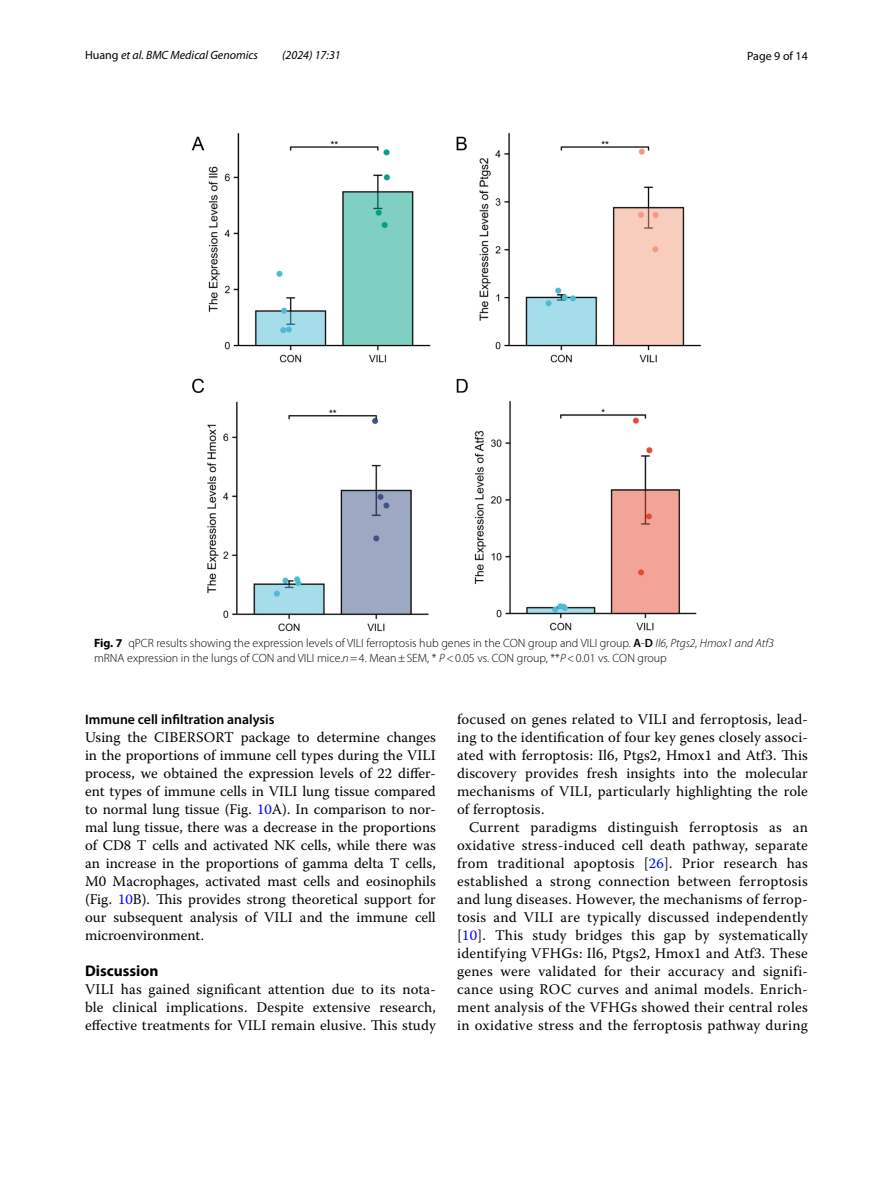
<style>
.page{position:relative;width:893px;height:1187px;background:#fff}
.page>*{position:absolute;margin:0;border:0;box-sizing:border-box;transform-origin:0 0}
.t1{font:700 15.45px "Myriad Pro";color:#000}
.t2{font:14.7px/18px "Warnock Pro";letter-spacing:.01em;color:#000;text-align:justify}
.t3{font:600 13.8px "Myriad Pro";color:#000}
.t4{font:300 12px/15px "Myriad Pro";color:#000}
.t5{font:italic 12px "Myriad Pro";color:#000}
.t6{font:12px "Myriad Pro";color:#000}
.s1{font-style:normal}
.s2{font-weight:700}
.s3{font-weight:600}
.s4{font-style:italic}
.s5{color:#00f}
</style>
<div class="page">
<img style="left:191px;top:133px;width:510px;height:498px">
<p class="t5" style="left:85px;top:48px;width:175px"><span class="s1">Huang</span> et al. BMC Medical Genomics</p>
<p class="t5" style="left:282px;top:48px;width:60px">(2024) 17:31</p>
<p class="t6" style="left:747px;top:48px;width:62px">Page 9 of 14</p>
<p class="t4" style="left:94px;top:635px;width:681px"><span class="s2">Fig. 7</span> qPCR results showing the expression levels of VILI ferroptosis hub genes in the CON group and VILI group. <span class="s3">A</span>-<span class="s3">D</span> <span class="s4">Il6, Ptgs2, Hmox1 and Atf3 </span>mRNA expression in the lungs of CON and VILI mice.<span class="s4">n</span>=4. Mean±SEM, * <span class="s4">P</span>&lt;0.05 vs. CON group, **<span class="s4">P</span>&lt;0.01 vs. CON group</p>
<p class="t3" style="left:85px;top:710px;width:191px">Immune cell infiltration analysis</p>
<p class="t2" style="left:85px;top:727px;width:352px">Using the CIBERSORT package to determine changes in the proportions of immune cell types during the VILI process, we obtained the expression levels of 22 differ&shy;ent types of immune cells in VILI lung tissue compared to normal lung tissue (Fig. <span class="s5">10</span>A). In comparison to nor&shy;mal lung tissue, there was a decrease in the proportions of CD8 T cells and activated NK cells, while there was an increase in the proportions of gamma delta T cells, M0 Macrophages, activated mast cells and eosinophils (Fig. <span class="s5">10</span>B). This provides strong theoretical support for our subsequent analysis of VILI and the immune cell microenvironment.</p>
<p class="t1" style="left:85px;top:960px;width:75px">Discussion</p>
<p class="t2" style="left:85px;top:979px;width:352px">VILI has gained significant attention due to its nota&shy;ble clinical implications. Despite extensive research, effective treatments for VILI remain elusive. This study</p>
<p class="t2" style="left:457px;top:710px;width:352px">focused on genes related to VILI and ferroptosis, lead&shy;ing to the identification of four key genes closely associ&shy;ated with ferroptosis: Il6, Ptgs2, Hmox1 and Atf3. This discovery provides fresh insights into the molecular mechanisms of VILI, particularly highlighting the role of ferroptosis.</p>
<p class="t2" style="left:457px;top:818px;width:352px;text-indent:12px">Current paradigms distinguish ferroptosis as an oxidative stress-induced cell death pathway, separate from traditional apoptosis [<span class="s5">26</span>]. Prior research has established a strong connection between ferroptosis and lung diseases. However, the mechanisms of ferrop&shy;tosis and VILI are typically discussed independently [<span class="s5">10</span>]. This study bridges this gap by systematically identifying VFHGs: Il6, Ptgs2, Hmox1 and Atf3. These genes were validated for their accuracy and signifi&shy;cance using ROC curves and animal models. Enrich&shy;ment analysis of the VFHGs showed their central roles in oxidative stress and the ferroptosis pathway during</p>
</div>
